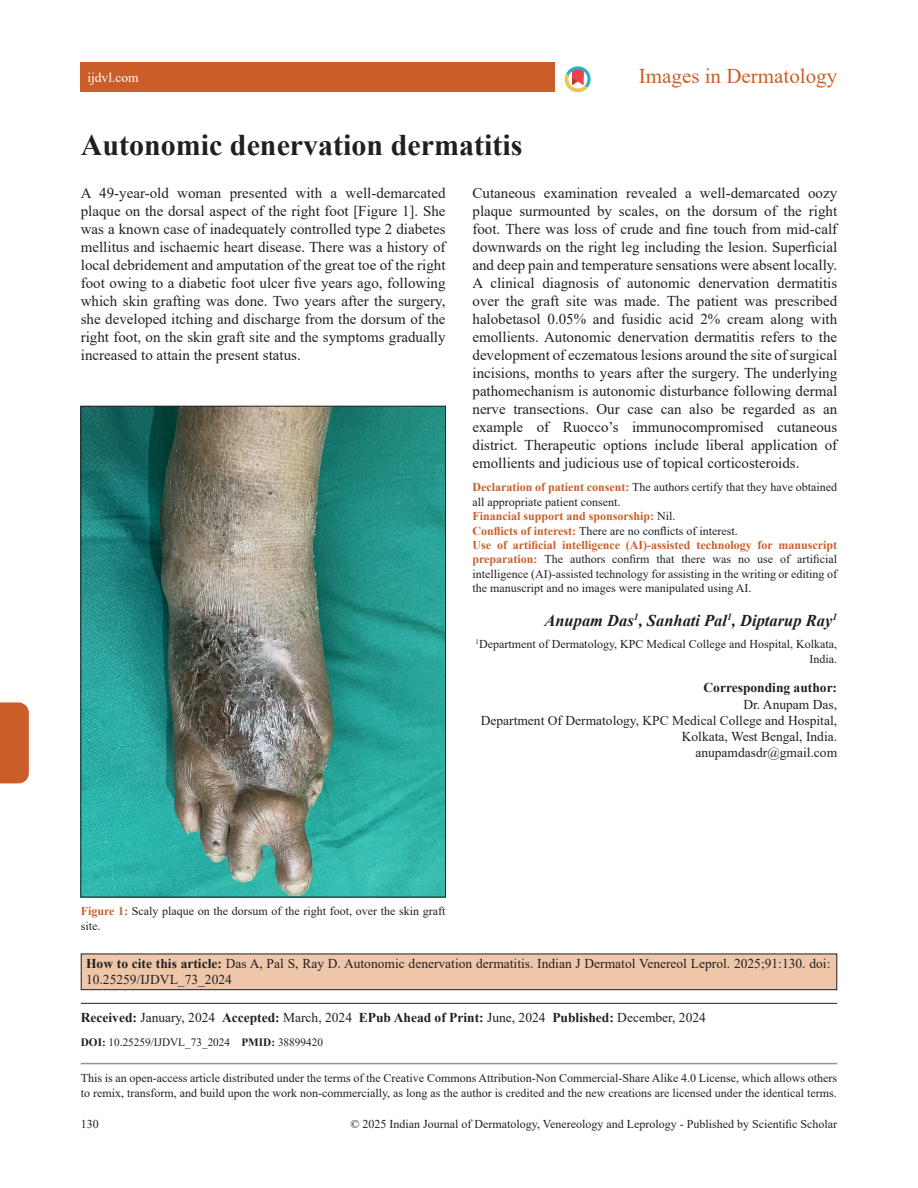
<style>
.page{position:relative;width:918px;height:1188px;background:#fff}
.page>*{position:absolute;margin:0;border:0;box-sizing:border-box;transform-origin:0 0}
.title-text{font:700 30px "Times New Roman";color:#231f20}
.suptit{font:21px "Times New Roman";color:#cb5e28}
.aut-grp_R{font:italic 700 16.5px "Times New Roman";color:#231f20}
.para{font:15px/18px "Times New Roman";color:#231f20;text-align:justify}
.para_firstDropCaps{font:15px/18px "Times New Roman";color:#231f20;text-align:justify}
.citation_para{font:13.5px/16.2px "Times New Roman";color:#231f20}
.cores-author_R{font:13.5px/16.2px "Times New Roman";color:#231f20;text-align:right}
.article_info_rule{font:700 13.5px "Times New Roman";color:#231f20}
.t1{font:13.5px "Times New Roman";color:#fff}
.BM_para{font:12px/14.4px "Times New Roman";color:#231f20}
.BM_para_TopSpace{font:12px/14.4px "Times New Roman";color:#231f20}
.aut-aff_R{font:12px/14.4px "Times New Roman";color:#231f20;text-align:right}
.float_figure_figure{font:12px/14.4px "Times New Roman";color:#231f20}
.BM_para-2{font:700 12px "Times New Roman";color:#cb5e28}
.doi_para{font:11.25px "Times New Roman";color:#231f20}
.s1{font-weight:700;color:#cb5e28}
.s2{font-weight:400;color:#231f20}
.s3{font-weight:700}
.s4{font-weight:400}
</style>
<div class="page">
<div style="left:0;top:702px;width:29px;height:81px;background:#cb5e28"></div>
<hr style="left:81px;top:1063px;width:756px;height:1px;background:#939598">
<svg style="left:565px;top:66px;width:25px;height:26px"></svg>
<div style="left:81px;top:62px;width:474px;height:30px;background:#cb5e28"></div>
<div style="left:81px;top:954px;width:756px;height:36px;background:#eec7ab"></div>
<div style="left:81px;top:954px;width:756px;height:36px;border:1px solid #231f20"></div>
<hr style="left:81px;top:1003px;width:756px;height:1px;background:#231f20">
<img style="left:82px;top:408px;width:362px;height:487px">
<p class="t1" style="left:87px;top:68px;width:53px">ijdvl.com</p>
<p class="suptit" style="left:639px;top:62px;width:200px">Images in Dermatology</p>
<p class="title-text" style="left:81px;top:123px;width:443px">Autonomic denervation dermatitis</p>
<p class="para_firstDropCaps" style="left:81px;top:184px;width:366px">A 49-year-old woman presented with a well-demarcated plaque on the dorsal aspect of the right foot [Figure 1]. She was a known case of inadequately controlled type 2 diabetes mellitus and ischaemic heart disease. There was a history of local debridement and amputation of the great toe of the right foot owing to a diabetic foot ulcer five years ago, following which skin grafting was done. Two years after the surgery, she developed itching and discharge from the dorsum of the right foot, on the skin graft site and the symptoms gradually increased to attain the present status.</p>
<p class="para" style="left:472px;top:184px;width:366px">Cutaneous examination revealed a well-demarcated oozy plaque surmounted by scales, on the dorsum of the right foot. There was loss of crude and fine touch from mid-calf downwards on the right leg including the lesion. Superficial and deep pain and temperature sensations were absent locally.<br>A clinical diagnosis of autonomic denervation dermatitis over the graft site was made. The patient was prescribed halobetasol 0.05% and fusidic acid 2% cream along with emollients. Autonomic denervation dermatitis refers to the development of eczematous lesions around the site of surgical incisions, months to years after the surgery. The underlying pathomechanism is autonomic disturbance following dermal nerve transections. Our case can also be regarded as an example of Ruocco’s immunocompromised cutaneous district. Therapeutic options include liberal application of emollients and judicious use of topical corticosteroids.</p>
<p class="BM_para_TopSpace" style="left:472px;top:480px;width:366px"><span class="s1">Declaration of patient consent:</span> The authors certify that they have obtained all appropriate patient consent.</p>
<p class="BM_para-2" style="left:472px;top:508px;width:205px">Financial support and sponsorship: <span class="s2">Nil.</span></p>
<p class="BM_para" style="left:472px;top:523px;width:267px"><span class="s1">Conflicts of interest:</span> There are no conflicts of interest.</p>
<p class="BM_para" style="left:472px;top:537px;width:366px;text-align:justify"><span class="s1">Use of artificial intelligence (AI)-assisted technology for manuscript preparation:</span> The authors confirm that there was no use of artificial intelligence (AI)-assisted technology for assisting in the writing or editing of the manuscript and no images were manipulated using AI.</p>
<p class="aut-grp_R" style="left:544px;top:609px;width:294px">Anupam Das<sup>1</sup>, Sanhati Pal<sup>1</sup>, Diptarup Ray<sup>1</sup></p>
<p class="aut-aff_R" style="left:476px;top:637px;width:363px"><sup>1</sup>Department of Dermatology, KPC Medical College and Hospital, Kolkata,<br>India.</p>
<p class="cores-author_R" style="left:481px;top:679px;width:358px"><span class="s3">Corresponding author:<br></span>Dr. Anupam Das,<br>Department Of Dermatology, KPC Medical College and Hospital,<br>Kolkata, West Bengal, India.<br>anupamdasdr@gmail.com</p>
<p class="float_figure_figure" style="left:81px;top:904px;width:366px"><span class="s1">Figure 1:</span> Scaly plaque on the dorsum of the right foot, over the skin graft site.</p>
<p class="citation_para" style="left:86px;top:955px;width:746px"><span class="s3">How to cite this article:</span> Das A, Pal S, Ray D. Autonomic denervation dermatitis. Indian J Dermatol Venereol Leprol. 2025;91:130. doi:<br>10.25259/IJDVL_73_2024</p>
<p class="article_info_rule" style="left:81px;top:1007px;width:627px">Received: <span class="s4">January, 2024</span> Accepted: <span class="s4">March, 2024</span> EPub Ahead of Print: <span class="s4">June, 2024</span> Published: <span class="s4">December, 2024</span></p>
<p class="doi_para" style="left:81px;top:1034px;width:244px"><span class="s3">DOI:</span> 10.25259/IJDVL_73_2024 <span class="s3">PMID:</span> 38899420</p>
<p class="BM_para" style="left:81px;top:1070px;width:758px;line-height:15px">This is an open-access article distributed under the terms of the Creative Commons Attribution-Non Commercial-Share Alike 4.0 License, which allows others to remix, transform, and build upon the work non-commercially, as long as the author is credited and the new creations are licensed under the identical terms.</p>
<p class="BM_para" style="left:81px;top:1117px;width:19px">130</p>
<p class="BM_para" style="left:350px;top:1117px;width:488px">© 2025 Indian Journal of Dermatology, Venereology and Leprology - Published by Scientific Scholar</p>
</div>
